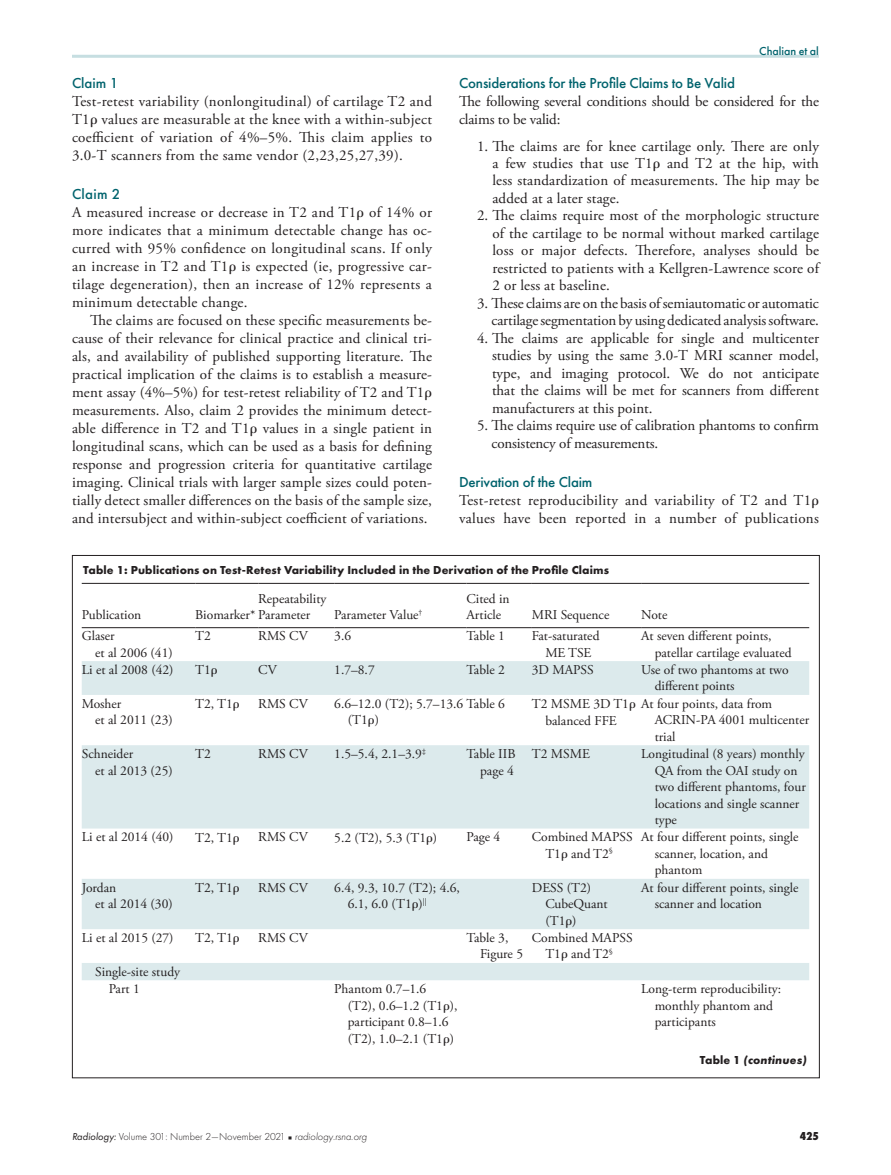
<style>
.page{position:relative;width:891px;height:1175px;background:#fff}
.page>*{position:absolute;margin:0;border:0;box-sizing:border-box;transform-origin:0 0}
.t1{font:15px/18px "Adobe Garamond Pro";letter-spacing:.01em;color:#231f20;text-align:justify}
.t2{font:15px/18px "Adobe Garamond Pro";letter-spacing:-.01em;color:#231f20}
.t3{font:500 15px "Futura PT";letter-spacing:-.01em;color:#00636d}
.t4{font:13.5px/16.5px "Adobe Garamond Pro";color:#231f20}
.t5{font:700 12px "Futura PT";letter-spacing:.01em;color:#231f20}
.t6{font:italic 700 12px "Futura PT";letter-spacing:.01em;color:#231f20}
.t7{font:500 12px "Futura PT";color:#00636d}
.t8{font:800 12px "Futura PT Cond";color:#231f20}
.t9{font:300 10.5px "Futura PT";color:#231f20}
.s1{font-family:"Universal Greekwith Math Pi"}
.s2{font-style:normal}
.s3{font-weight:400;font-style:italic}
.s4{font-family:"Universal Newswith Comm Pi";font-weight:400;font-size:6px}
.s5{font-style:italic}
</style>
<div class="page">
<hr style="left:72px;top:55px;width:747px;height:3px;background:#c6dee1">
<svg style="left:82px;top:661px;width:727px;height:319px;fill:#dceaec"></svg>
<hr style="left:82px;top:583px;width:113px;height:1px;background:#231f20">
<hr style="left:195px;top:583px;width:63px;height:1px;background:#231f20">
<hr style="left:258px;top:583px;width:76px;height:1px;background:#231f20">
<hr style="left:334px;top:583px;width:133px;height:1px;background:#231f20">
<hr style="left:467px;top:583px;width:65px;height:1px;background:#231f20">
<hr style="left:532px;top:583px;width:109px;height:1px;background:#231f20">
<hr style="left:641px;top:583px;width:168px;height:1px;background:#231f20">
<hr style="left:82px;top:627px;width:113px;height:1px;background:#231f20">
<hr style="left:195px;top:627px;width:63px;height:1px;background:#231f20">
<hr style="left:258px;top:627px;width:76px;height:1px;background:#231f20">
<hr style="left:334px;top:627px;width:133px;height:1px;background:#231f20">
<hr style="left:467px;top:627px;width:65px;height:1px;background:#231f20">
<hr style="left:532px;top:627px;width:109px;height:1px;background:#231f20">
<hr style="left:641px;top:627px;width:168px;height:1px;background:#231f20">
<p class="t7" style="left:759px;top:44px;width:61px">Chalian et al</p>
<p class="t3" style="left:459px;top:74px;width:278px">Considerations for the Profile Claims to Be Valid</p>
<p class="t2" style="left:459px;top:93px;width:361px">The following several conditions should be considered for the claims to be valid:</p>
<p class="t1" style="left:492px;top:137px;width:328px;line-height:17.5px;text-indent:-15px">1. The claims are for knee cartilage only. There are only a few studies that use T1<span class="s1">R</span> and T2 at the hip, with less standardization of measurements. The hip may be added at a later stage.</p>
<p class="t1" style="left:492px;top:207px;width:328px;line-height:17.4px;text-indent:-15px">2. The claims require most of the morphologic structure of the cartilage to be normal without marked cartilage loss or major defects. Therefore, analyses should be restricted to patients with a Kellgren-Lawrence score of 2 or less at baseline.</p>
<p class="t2" style="left:477px;top:295px;width:344px;line-height:17.5px;text-align:right">3. These claims are on the basis of semiautomatic or automatic cartilage segmentation by using dedicated analysis software.</p>
<p class="t1" style="left:492px;top:330px;width:329px;line-height:17.5px;text-indent:-15px">4. The claims are applicable for single and multicenter studies by using the same 3.0-T MRI scanner model, type, and imaging protocol. We do not anticipate that the claims will be met for scanners from different manufacturers at this point.</p>
<p class="t2" style="left:492px;top:417px;width:329px;text-indent:-15px">5. The claims require use of calibration phantoms to confirm consistency of measurements.</p>
<p class="t3" style="left:459px;top:473px;width:135px">Derivation of the Claim</p>
<p class="t1" style="left:459px;top:492px;width:362px">Test-retest reproducibility and variability of T2 and T1<span class="s1">R </span>values have been reported in a number of publications</p>
<p class="t5" style="left:83px;top:562px;width:527px">Table 1: Publications on Test-Retest Variability Included in the Derivation of the Profile Claims</p>
<p class="t4" style="left:82px;top:607px;width:61px">Publication</p>
<p class="t4" style="left:195px;top:607px;width:117px">Biomarker* Parameter</p>
<p class="t3" style="left:72px;top:74px;width:48px">Claim 1</p>
<p class="t1" style="left:72px;top:93px;width:362px">Test-retest variability (nonlongitudinal) of cartilage T2 and T1<span class="s1">R</span> values are measurable at the knee with a within-subject coefficient of variation of 4%–5%. This claim applies to 3.0-T scanners from the same vendor (2,23,25,27,39).</p>
<p class="t3" style="left:72px;top:185px;width:50px">Claim 2</p>
<p class="t1" style="left:72px;top:204px;width:362px">A measured increase or decrease in T2 and T1<span class="s1">R</span> of 14% or more indicates that a minimum detectable change has oc&shy;curred with 95% confidence on longitudinal scans. If only an increase in T2 and T1<span class="s1">R</span> is expected (ie, progressive car&shy;tilage degeneration), then an increase of 12% represents a minimum detectable change.</p>
<p class="t1" style="left:72px;top:312px;width:362px;text-indent:18px">The claims are focused on these specific measurements be&shy;cause of their relevance for clinical practice and clinical tri&shy;als, and availability of published supporting literature. The practical implication of the claims is to establish a measure&shy;ment assay (4%–5%) for test-retest reliability of T2 and T1<span class="s1">R </span>measurements. Also, claim 2 provides the minimum detect&shy;able difference in T2 and T1<span class="s1">R</span> values in a single patient in longitudinal scans, which can be used as a basis for defining response and progression criteria for quantitative cartilage imaging. Clinical trials with larger sample sizes could poten&shy;tially detect smaller differences on the basis of the sample size, and intersubject and within-subject coefficient of variations.</p>
<p class="t4" style="left:467px;top:591px;width:45px">Cited in<br>Article</p>
<p class="t4" style="left:258px;top:591px;width:70px">Repeatability</p>
<p class="t4" style="left:334px;top:607px;width:90px">Parameter Value<sup>†</sup></p>
<p class="t4" style="left:532px;top:607px;width:79px">MRI Sequence</p>
<p class="t4" style="left:641px;top:607px;width:28px">Note</p>
<p class="t4" style="left:95px;top:628px;width:79px;text-indent:-14px">Glaser<br>et al 2006 (41)</p>
<p class="t4" style="left:195px;top:628px;width:17px">T2</p>
<p class="t4" style="left:258px;top:628px;width:51px">RMS CV</p>
<p class="t4" style="left:334px;top:628px;width:18px">3.6</p>
<p class="t4" style="left:467px;top:628px;width:40px">Table 1</p>
<p class="t4" style="left:532px;top:628px;width:69px;text-align:center">Fat-saturated<br>ME TSE</p>
<p class="t4" style="left:655px;top:628px;width:138px;text-indent:-14px">At seven different points, patellar cartilage evaluated</p>
<p class="t4" style="left:82px;top:662px;width:93px">Li et al 2008 (42)</p>
<p class="t4" style="left:195px;top:662px;width:24px">T1<span class="s1">R</span></p>
<p class="t4" style="left:258px;top:662px;width:20px">CV</p>
<p class="t4" style="left:334px;top:662px;width:42px">1.7–8.7</p>
<p class="t4" style="left:467px;top:662px;width:40px">Table 2</p>
<p class="t4" style="left:532px;top:662px;width:63px">3D MAPSS</p>
<p class="t4" style="left:655px;top:662px;width:136px;text-indent:-14px">Use of two phantoms at two different points</p>
<p class="t4" style="left:95px;top:695px;width:79px;text-indent:-14px">Mosher<br>et al 2011 (23)</p>
<p class="t4" style="left:195px;top:696px;width:46px">T2, T1<span class="s1">R</span></p>
<p class="t4" style="left:258px;top:695px;width:51px">RMS CV</p>
<p class="t4" style="left:348px;top:695px;width:159px;text-indent:-14px">6.6–12.0 (T2); 5.7–13.6 Table 6 (T1<span class="s1">R</span>)</p>
<p class="t4" style="left:545px;top:695px;width:228px;line-height:17px;text-indent:-14px">T2 MSME 3D T1<span class="s1">R</span> At four points, data from balanced FFE</p>
<p class="t4" style="left:655px;top:712px;width:156px">ACRIN-PA 4001 multicenter trial</p>
<p class="t4" style="left:95px;top:746px;width:79px;text-indent:-14px">Schneider<br>et al 2013 (25)</p>
<p class="t4" style="left:195px;top:746px;width:17px">T2</p>
<p class="t4" style="left:258px;top:746px;width:51px">RMS CV</p>
<p class="t4" style="left:334px;top:746px;width:93px">1.5–5.4, 2.1–3.9<sup>‡</sup></p>
<p class="t4" style="left:467px;top:746px;width:50px;text-align:right">Table IIB page 4</p>
<p class="t4" style="left:532px;top:746px;width:60px">T2 MSME</p>
<p class="t4" style="left:655px;top:746px;width:153px;text-indent:-14px">Longitudinal (8 years) monthly<br>QA from the OAI study on two different phantoms, four locations and single scanner type</p>
<p class="t4" style="left:82px;top:829px;width:93px">Li et al 2014 (40)</p>
<p class="t4" style="left:195px;top:829px;width:46px">T2, T1<span class="s1">R</span></p>
<p class="t4" style="left:258px;top:829px;width:51px">RMS CV</p>
<p class="t4" style="left:334px;top:829px;width:104px">5.2 (T2), 5.3 (T1<span class="s1">R</span>)</p>
<p class="t4" style="left:467px;top:829px;width:35px">Page 4</p>
<p class="t4" style="left:532px;top:829px;width:102px;text-align:center">Combined MAPSS<br>T1<span class="s1">R</span> and T2<sup>§</sup></p>
<p class="t4" style="left:655px;top:829px;width:145px;text-indent:-14px">At four different points, single scanner, location, and phantom</p>
<p class="t4" style="left:95px;top:879px;width:79px;text-indent:-14px">Jordan<br>et al 2014 (30)</p>
<p class="t4" style="left:195px;top:880px;width:46px">T2, T1<span class="s1">R</span></p>
<p class="t4" style="left:258px;top:879px;width:51px">RMS CV</p>
<p class="t4" style="left:348px;top:879px;width:114px;text-indent:-14px">6.4, 9.3, 10.7 (T2); 4.6,<br>6.1, 6.0 (T1<span class="s1">R</span>)<sup>||</sup></p>
<p class="t4" style="left:545px;top:879px;width:64px;text-indent:-14px">DESS (T2)<br>CubeQuant (T1<span class="s1">R</span>)</p>
<p class="t4" style="left:655px;top:879px;width:145px;text-indent:-14px">At four different points, single scanner and location</p>
<p class="t4" style="left:82px;top:930px;width:93px">Li et al 2015 (27)</p>
<p class="t4" style="left:195px;top:930px;width:46px">T2, T1<span class="s1">R</span></p>
<p class="t4" style="left:258px;top:930px;width:51px">RMS CV</p>
<p class="t4" style="left:480px;top:930px;width:45px;text-indent:-14px">Table 3,<br>Figure 5</p>
<p class="t4" style="left:532px;top:930px;width:102px;text-align:center">Combined MAPSS<br>T1<span class="s1">R</span> and T2<sup>§</sup></p>
<p class="t4" style="left:109px;top:963px;width:73px;line-height:17.2px;text-indent:-14px">Single-site study<br>Part 1</p>
<p class="t4" style="left:348px;top:981px;width:111px;text-indent:-14px">Phantom 0.7–1.6 (T2), 0.6–1.2 (T1<span class="s1">R</span>), participant 0.8–1.6 (T2), 1.0–2.1 (T1<span class="s1">R</span>)</p>
<p class="t4" style="left:655px;top:981px;width:128px;text-indent:-14px">Long-term reproducibility: monthly phantom and participants</p>
<p class="t6" style="left:700px;top:1052px;width:109px"><span class="s2">Table 1</span> (continues)</p>
<p class="t9" style="left:72px;top:1131px;width:297px"><span class="s3">Radiology:</span> Volume 301: Number 2—November 2021 <span class="s4">n</span> <span class="s5">radiology.rsna.org</span></p>
<p class="t8" style="left:800px;top:1129px;width:21px">425</p>
</div>
